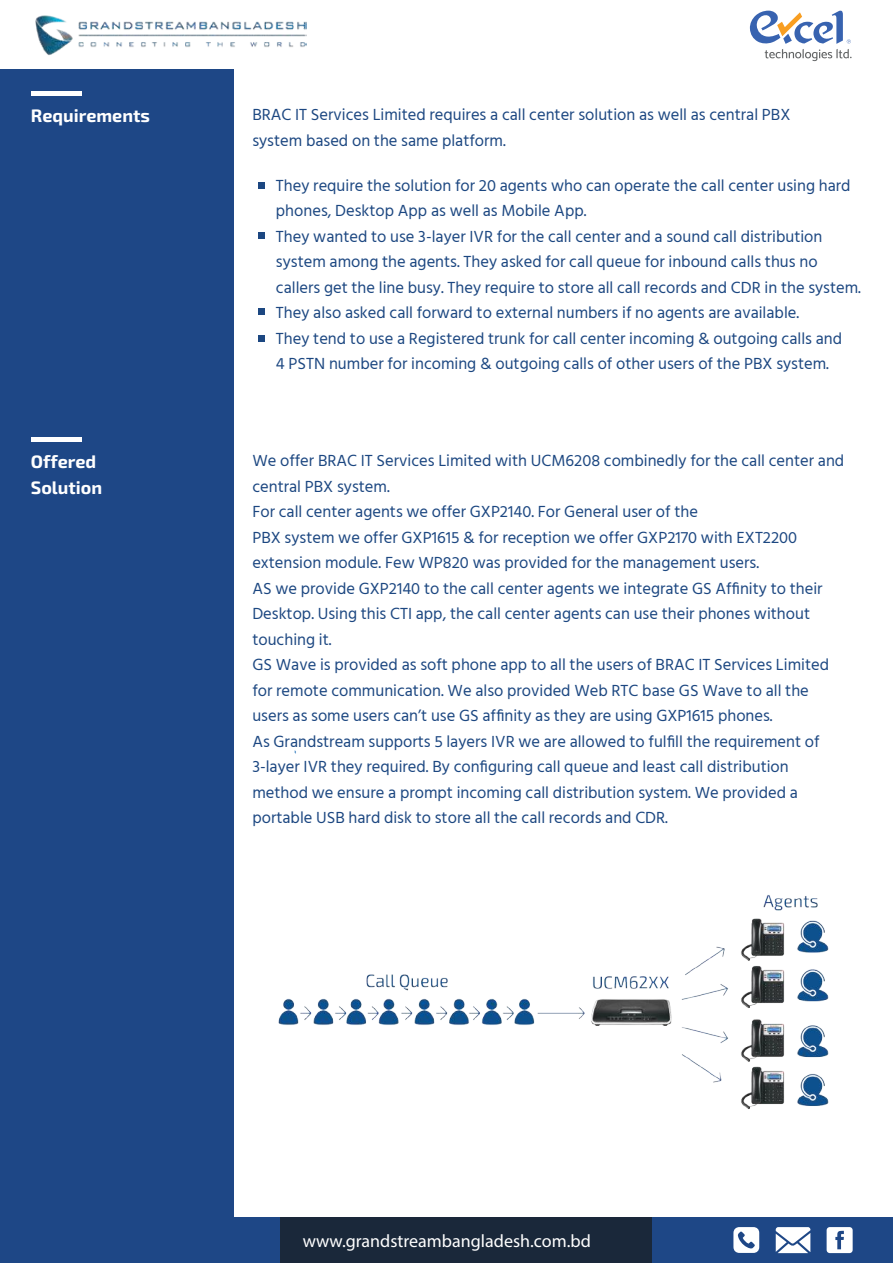
<style>
.page{position:relative;width:893px;height:1263px;background:#fff}
.page>*{position:absolute;margin:0;border:0;box-sizing:border-box;transform-origin:0 0}
.t1{font:18px "Myriad Pro";color:#fff}
.t2{font:700 18px/25.5px "Exo 2";color:#fff}
.t3{font:16.5px/25.5px "Hind Siliguri";color:#1c4781}
</style>
<div class="page">
<div style="left:0;top:69px;width:234px;height:1194px;background:#1e4786"></div>
<div style="left:0;top:1217px;width:893px;height:46px;background:#1e4786"></div>
<div style="left:280px;top:1217px;width:371px;height:46px;background:#1a283a"></div>
<svg style="left:733px;top:1227px;width:26px;height:26px"></svg>
<svg style="left:827px;top:1227px;width:26px;height:26px"></svg>
<svg style="left:776px;top:1227px;width:34px;height:26px"></svg>
<div style="left:31px;top:91px;width:51px;height:5px;background:#fff"></div>
<div style="left:31px;top:437px;width:51px;height:5px;background:#fff"></div>
<svg style="left:258px;top:182px;width:6px;height:6px"></svg>
<svg style="left:258px;top:233px;width:6px;height:6px"></svg>
<svg style="left:258px;top:309px;width:6px;height:6px"></svg>
<div style="left:258px;top:335px;width:6px;height:7px;background:#1c4781"></div>
<img style="left:278px;top:894px;width:551px;height:215px">
<svg style="left:750px;top:10px;width:102px;height:51px"></svg>
<img style="left:35px;top:15px;width:272px;height:40px">
<p class="t2" style="left:31px;top:103px;width:121px">Requirements</p>
<p class="t2" style="left:31px;top:449px;width:73px">Offered<br>Solution</p>
<p class="t3" style="left:252px;top:103px;width:540px">BRAC IT Services Limited requires a call center solution as well as central PBX system based on the same platform.</p>
<p class="t3" style="left:276px;top:174px;width:587px">They require the solution for 20 agents who can operate the call center using hard phones, Desktop App as well as Mobile App.<br>They wanted to use 3-layer IVR for the call center and a sound call distribution system among the agents. They asked for call queue for inbound calls thus no callers get the line busy. They require to store all call records and CDR in the system.<br>They also asked call forward to external numbers if no agents are available.<br>They tend to use a Registered trunk for call center incoming &amp; outgoing calls and<br>4 PSTN number for incoming &amp; outgoing calls of other users of the PBX system.</p>
<p class="t3" style="left:252px;top:449px;width:593px">We offer BRAC IT Services Limited with UCM6208 combinedly for the call center and central PBX system.<br>For call center agents we offer GXP2140. For General user of the<br>PBX system we offer GXP1615 &amp; for reception we offer GXP2170 with EXT2200 extension module. Few WP820 was provided for the management users.<br>AS we provide GXP2140 to the call center agents we integrate GS Affinity to their Desktop. Using this CTI app, the call center agents can use their phones without touching it.<br>GS Wave is provided as soft phone app to all the users of BRAC IT Services Limited for remote communication. We also provided Web RTC base GS Wave to all the users as some users can’t use GS affinity as they are using GXP1615 phones.<br>As Grandstream supports 5 layers IVR we are allowed to fulfill the requirement of 3-layer IVR they required. By configuring call queue and least call distribution method we ensure a prompt incoming call distribution system. We provided a portable USB hard disk to store all the call records and CDR.</p>
<p class="t1" style="left:303px;top:1230px;width:290px">www.grandstreambangladesh.com.bd</p>
</div>
